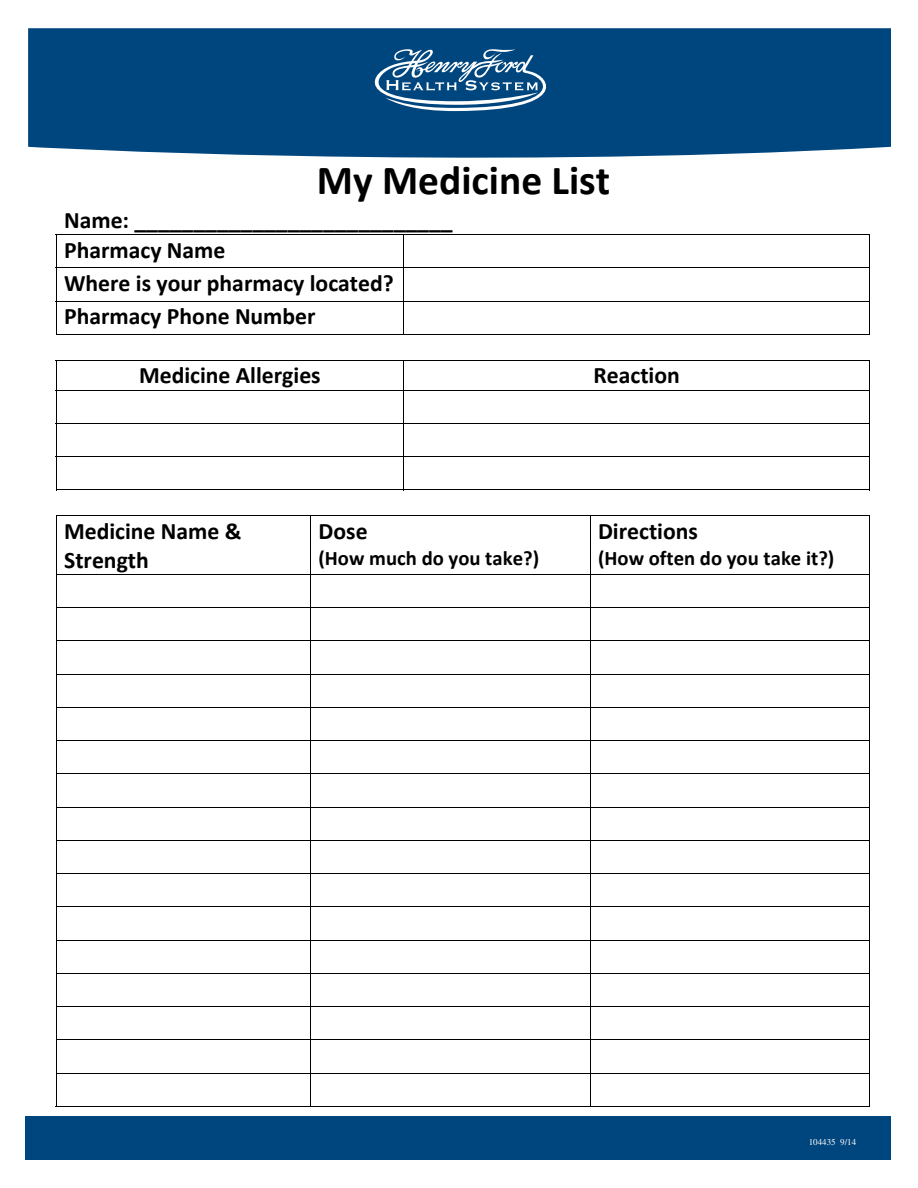
<style>
.page{position:relative;width:918px;height:1188px;background:#fff}
.page>*{position:absolute;margin:0;border:0;box-sizing:border-box;transform-origin:0 0}
.t1{font:700 41.4px "Calibri";color:#000}
.t2{font:700 23.7px/29.7px "Calibri";color:#000}
.t3{font:700 20.7px "Calibri";color:#000}
.t4{font:9px "Times";color:#fff}
</style>
<div class="page">
<hr style="left:56px;top:234px;width:814px;height:1px;background:#000">
<hr style="left:56px;top:235px;width:1px;height:33px;background:#000">
<hr style="left:403px;top:235px;width:1px;height:33px;background:#000">
<hr style="left:869px;top:235px;width:1px;height:33px;background:#000">
<hr style="left:56px;top:268px;width:814px;height:1px;background:#000">
<hr style="left:56px;top:268px;width:1px;height:33px;background:#000">
<hr style="left:403px;top:268px;width:1px;height:33px;background:#000">
<hr style="left:869px;top:268px;width:1px;height:33px;background:#000">
<hr style="left:56px;top:301px;width:814px;height:1px;background:#000">
<hr style="left:56px;top:302px;width:1px;height:33px;background:#000">
<hr style="left:56px;top:334px;width:347px;height:1px;background:#000">
<hr style="left:403px;top:302px;width:1px;height:33px;background:#000">
<hr style="left:404px;top:334px;width:465px;height:1px;background:#000">
<hr style="left:869px;top:302px;width:1px;height:33px;background:#000">
<hr style="left:56px;top:360px;width:814px;height:1px;background:#000">
<svg style="left:56px;top:361px;width:1px;height:29px"></svg>
<svg style="left:403px;top:361px;width:1px;height:29px"></svg>
<svg style="left:869px;top:361px;width:1px;height:29px"></svg>
<hr style="left:56px;top:390px;width:814px;height:1px;background:#000">
<hr style="left:56px;top:390px;width:1px;height:33px;background:#000">
<hr style="left:403px;top:390px;width:1px;height:33px;background:#000">
<hr style="left:869px;top:390px;width:1px;height:33px;background:#000">
<hr style="left:56px;top:423px;width:814px;height:1px;background:#000">
<hr style="left:56px;top:424px;width:1px;height:32px;background:#000">
<hr style="left:403px;top:424px;width:1px;height:32px;background:#000">
<hr style="left:869px;top:424px;width:1px;height:32px;background:#000">
<hr style="left:56px;top:456px;width:814px;height:1px;background:#000">
<hr style="left:56px;top:457px;width:1px;height:33px;background:#000">
<hr style="left:56px;top:490px;width:347px;height:1px;background:#000">
<hr style="left:403px;top:457px;width:1px;height:33px;background:#000">
<hr style="left:404px;top:490px;width:465px;height:1px;background:#000">
<hr style="left:869px;top:457px;width:1px;height:33px;background:#000">
<hr style="left:56px;top:516px;width:534px;height:1px;background:#000">
<hr style="left:590px;top:516px;width:279px;height:1px;background:#000">
<hr style="left:56px;top:516px;width:1px;height:58px;background:#000">
<hr style="left:310px;top:516px;width:1px;height:58px;background:#000">
<hr style="left:590px;top:516px;width:1px;height:58px;background:#000">
<hr style="left:869px;top:516px;width:1px;height:58px;background:#000">
<hr style="left:56px;top:574px;width:534px;height:1px;background:#000">
<hr style="left:590px;top:574px;width:279px;height:1px;background:#000">
<hr style="left:56px;top:575px;width:1px;height:32px;background:#000">
<hr style="left:310px;top:575px;width:1px;height:32px;background:#000">
<hr style="left:590px;top:575px;width:1px;height:32px;background:#000">
<hr style="left:869px;top:575px;width:1px;height:32px;background:#000">
<hr style="left:56px;top:607px;width:534px;height:1px;background:#000">
<hr style="left:590px;top:607px;width:279px;height:1px;background:#000">
<hr style="left:56px;top:608px;width:1px;height:32px;background:#000">
<hr style="left:310px;top:608px;width:1px;height:32px;background:#000">
<hr style="left:590px;top:608px;width:1px;height:32px;background:#000">
<hr style="left:869px;top:608px;width:1px;height:32px;background:#000">
<hr style="left:56px;top:640px;width:534px;height:1px;background:#000">
<hr style="left:590px;top:640px;width:279px;height:1px;background:#000">
<hr style="left:56px;top:641px;width:1px;height:33px;background:#000">
<hr style="left:310px;top:641px;width:1px;height:33px;background:#000">
<hr style="left:590px;top:641px;width:1px;height:33px;background:#000">
<hr style="left:869px;top:641px;width:1px;height:33px;background:#000">
<hr style="left:56px;top:674px;width:534px;height:1px;background:#000">
<hr style="left:590px;top:674px;width:279px;height:1px;background:#000">
<hr style="left:56px;top:674px;width:1px;height:33px;background:#000">
<hr style="left:310px;top:674px;width:1px;height:33px;background:#000">
<hr style="left:590px;top:674px;width:1px;height:33px;background:#000">
<hr style="left:869px;top:674px;width:1px;height:33px;background:#000">
<hr style="left:56px;top:707px;width:534px;height:1px;background:#000">
<hr style="left:590px;top:707px;width:279px;height:1px;background:#000">
<hr style="left:56px;top:708px;width:1px;height:32px;background:#000">
<hr style="left:310px;top:708px;width:1px;height:32px;background:#000">
<hr style="left:590px;top:708px;width:1px;height:32px;background:#000">
<hr style="left:869px;top:708px;width:1px;height:32px;background:#000">
<hr style="left:56px;top:740px;width:534px;height:1px;background:#000">
<hr style="left:590px;top:740px;width:279px;height:1px;background:#000">
<hr style="left:56px;top:741px;width:1px;height:32px;background:#000">
<hr style="left:310px;top:741px;width:1px;height:32px;background:#000">
<hr style="left:590px;top:741px;width:1px;height:32px;background:#000">
<hr style="left:869px;top:741px;width:1px;height:32px;background:#000">
<hr style="left:56px;top:773px;width:534px;height:1px;background:#000">
<hr style="left:590px;top:773px;width:279px;height:1px;background:#000">
<hr style="left:56px;top:774px;width:1px;height:33px;background:#000">
<hr style="left:310px;top:774px;width:1px;height:33px;background:#000">
<hr style="left:590px;top:774px;width:1px;height:33px;background:#000">
<hr style="left:869px;top:774px;width:1px;height:33px;background:#000">
<hr style="left:56px;top:807px;width:534px;height:1px;background:#000">
<hr style="left:590px;top:807px;width:279px;height:1px;background:#000">
<hr style="left:56px;top:807px;width:1px;height:33px;background:#000">
<hr style="left:310px;top:807px;width:1px;height:33px;background:#000">
<hr style="left:590px;top:807px;width:1px;height:33px;background:#000">
<hr style="left:869px;top:807px;width:1px;height:33px;background:#000">
<hr style="left:56px;top:840px;width:534px;height:1px;background:#000">
<hr style="left:590px;top:840px;width:279px;height:1px;background:#000">
<hr style="left:56px;top:841px;width:1px;height:32px;background:#000">
<hr style="left:310px;top:841px;width:1px;height:32px;background:#000">
<hr style="left:590px;top:841px;width:1px;height:32px;background:#000">
<hr style="left:869px;top:841px;width:1px;height:32px;background:#000">
<hr style="left:56px;top:873px;width:534px;height:1px;background:#000">
<hr style="left:590px;top:873px;width:279px;height:1px;background:#000">
<hr style="left:56px;top:874px;width:1px;height:32px;background:#000">
<hr style="left:310px;top:874px;width:1px;height:32px;background:#000">
<hr style="left:590px;top:874px;width:1px;height:32px;background:#000">
<hr style="left:869px;top:874px;width:1px;height:32px;background:#000">
<hr style="left:56px;top:906px;width:534px;height:1px;background:#000">
<hr style="left:590px;top:906px;width:279px;height:1px;background:#000">
<hr style="left:56px;top:907px;width:1px;height:33px;background:#000">
<hr style="left:310px;top:907px;width:1px;height:33px;background:#000">
<hr style="left:590px;top:907px;width:1px;height:33px;background:#000">
<hr style="left:869px;top:907px;width:1px;height:33px;background:#000">
<hr style="left:56px;top:940px;width:534px;height:1px;background:#000">
<hr style="left:590px;top:940px;width:279px;height:1px;background:#000">
<hr style="left:56px;top:940px;width:1px;height:33px;background:#000">
<hr style="left:310px;top:940px;width:1px;height:33px;background:#000">
<hr style="left:590px;top:940px;width:1px;height:33px;background:#000">
<hr style="left:869px;top:940px;width:1px;height:33px;background:#000">
<hr style="left:56px;top:973px;width:534px;height:1px;background:#000">
<hr style="left:590px;top:973px;width:279px;height:1px;background:#000">
<hr style="left:56px;top:974px;width:1px;height:32px;background:#000">
<hr style="left:310px;top:974px;width:1px;height:32px;background:#000">
<hr style="left:590px;top:974px;width:1px;height:32px;background:#000">
<hr style="left:869px;top:974px;width:1px;height:32px;background:#000">
<hr style="left:56px;top:1006px;width:534px;height:1px;background:#000">
<hr style="left:590px;top:1006px;width:279px;height:1px;background:#000">
<hr style="left:56px;top:1007px;width:1px;height:32px;background:#000">
<hr style="left:310px;top:1007px;width:1px;height:32px;background:#000">
<hr style="left:590px;top:1007px;width:1px;height:32px;background:#000">
<hr style="left:869px;top:1007px;width:1px;height:32px;background:#000">
<hr style="left:56px;top:1039px;width:534px;height:1px;background:#000">
<hr style="left:590px;top:1039px;width:279px;height:1px;background:#000">
<hr style="left:56px;top:1040px;width:1px;height:33px;background:#000">
<hr style="left:310px;top:1040px;width:1px;height:33px;background:#000">
<hr style="left:590px;top:1040px;width:1px;height:33px;background:#000">
<hr style="left:869px;top:1040px;width:1px;height:33px;background:#000">
<hr style="left:56px;top:1073px;width:534px;height:1px;background:#000">
<hr style="left:590px;top:1073px;width:279px;height:1px;background:#000">
<hr style="left:56px;top:1073px;width:1px;height:34px;background:#000">
<hr style="left:56px;top:1106px;width:254px;height:1px;background:#000">
<hr style="left:310px;top:1073px;width:1px;height:34px;background:#000">
<hr style="left:311px;top:1106px;width:279px;height:1px;background:#000">
<hr style="left:590px;top:1073px;width:1px;height:34px;background:#000">
<hr style="left:590px;top:1106px;width:279px;height:1px;background:#000">
<hr style="left:869px;top:1073px;width:1px;height:34px;background:#000">
<div style="left:28px;top:28px;width:863px;height:130px;background:#00467e"></div>
<svg style="left:368px;top:48px;width:187px;height:63px;background:#3a709b"></svg>
<div style="left:26px;top:1117px;width:865px;height:43px;background:#00467e"></div>
<p class="t1" style="left:317px;top:154px;width:295px">My Medicine List</p>
<p class="t2" style="left:64px;top:205px;width:390px">Name: ___________________________<br>Pharmacy Name</p>
<p class="t2" style="left:64px;top:266px;width:331px;line-height:33.3px">Where is your pharmacy located?<br>Pharmacy Phone Number</p>
<p class="t2" style="left:139px;top:361px;width:183px">Medicine Allergies</p>
<p class="t2" style="left:594px;top:361px;width:88px">Reaction</p>
<p class="t2" style="left:64px;top:516px;width:179px;line-height:28.8px">Medicine Name &amp;<br>Strength</p>
<p class="t2" style="left:318px;top:516px;width:51px">Dose</p>
<p class="t3" style="left:318px;top:545px;width:222px">(How much do you take?)</p>
<p class="t2" style="left:598px;top:516px;width:101px">Directions</p>
<p class="t3" style="left:598px;top:545px;width:238px">(How often do you take it?)</p>
<p class="t4" style="left:809px;top:1137px;width:49px">104435 9/14</p>
</div>
